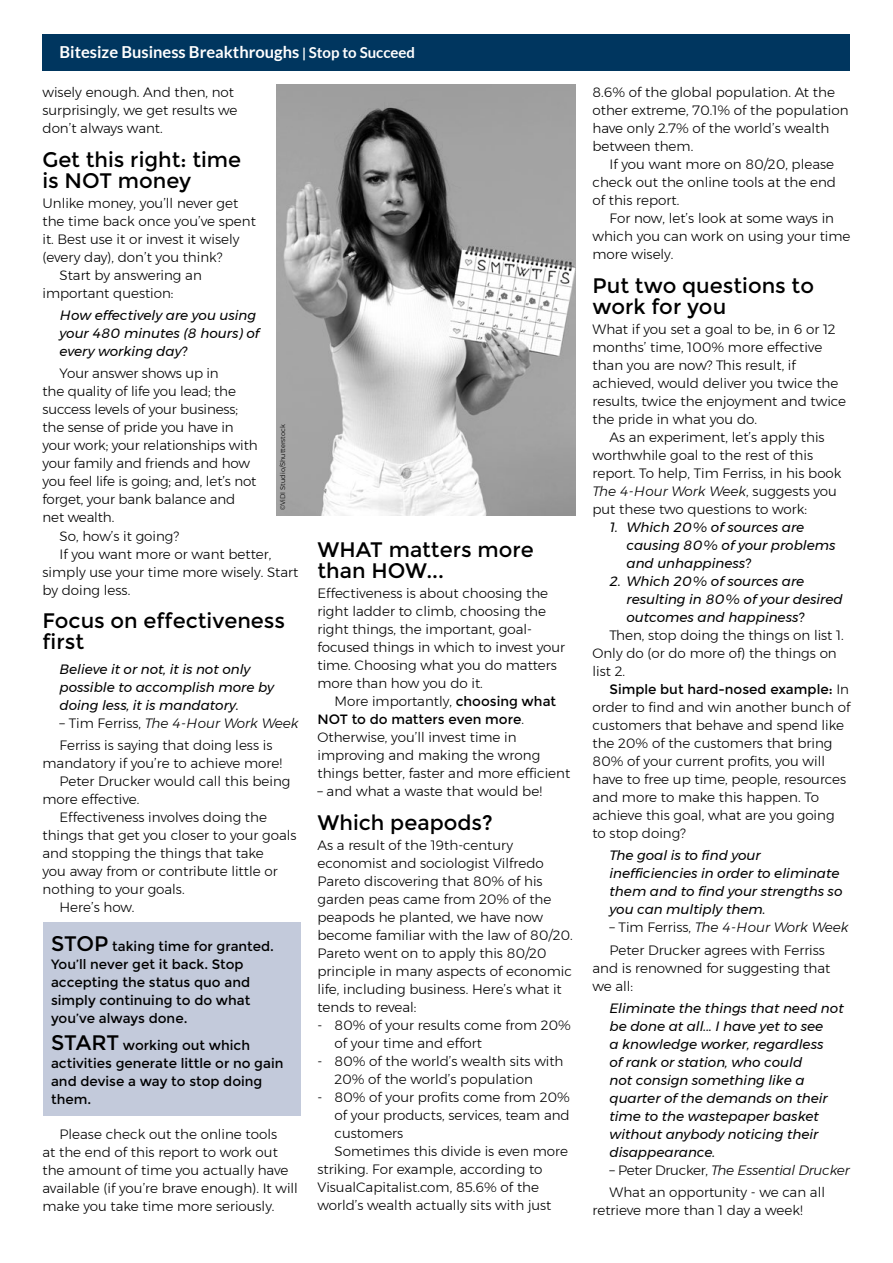
<style>
.page{position:relative;width:893px;height:1263px;background:#fff}
.page>*{position:absolute;margin:0;border:0;box-sizing:border-box;transform-origin:0 0}
.SUBHEAD{font:21px/21px "Montserrat";color:#000}
.body{font:700 16.5px "Lato";color:#fff}
.body-2{font:300 13.5px/18px "Montserrat";color:#000}
.QUOTE{font:italic 13.5px/18px "Montserrat";color:#000}
.BOXED_PARAGRAPH{font:13.5px/18px "Montserrat";color:#000}
.BULLIT{font:300 13.5px/18px "Montserrat";color:#000}
.BULLIT-2{font:italic 13.5px/18px "Montserrat";color:#000}
.QUOTE-2{font:italic 300 13.5px "Montserrat";color:#000}
.QUOTE-3{font:italic 300 13.5px "Montserrat";letter-spacing:-.02em;color:#000}
.PHOTO_CREDIT{font:300 6.75px "Montserrat";color:#000}
.s1{font-size:13.5px}
.s2{font-size:15px}
.s3{font-style:normal}
.s4{font-size:21px}
.s5{font-weight:400}
.s6{font-style:italic}
</style>
<div class="page">
<div style="left:43px;top:34px;width:807px;height:36px;background:#00365f"></div>
<div style="left:43px;top:922px;width:257px;height:113px;background:#c3cadb"></div>
<div style="left:43px;top:1021px;width:257px;height:94px;background:#c3cadb"></div>
<img style="left:276px;top:84px;width:299px;height:431px">
<p class="body" style="left:60px;top:42px;width:357px">Bitesize Business Breakthroughs <span class="s1">|</span> <span class="s2">Stop to Succeed</span></p>
<p class="body-2" style="left:43px;top:83px;width:196px">wisely enough. And then, not surprisingly, we get results we don’t always want.</p>
<p class="SUBHEAD" style="left:43px;top:149px;width:200px">Get this right: time is NOT money</p>
<p class="body-2" style="left:43px;top:194px;width:215px">Unlike money, you’ll never get the time back once you’ve spent it. Best use it or invest it wisely (every day), don’t you think?</p>
<p class="body-2" style="left:43px;top:266px;width:161px;text-indent:17px">Start by answering an important question:</p>
<p class="QUOTE" style="left:60px;top:306px;width:201px">How effectively are you using your 480 minutes (8 hours) of every working day?</p>
<p class="body-2" style="left:43px;top:364px;width:217px;text-indent:17px">Your answer shows up in<br>the quality of life you lead; the success levels of your business; the sense of pride you have in your work; your relationships with your family and friends and how you feel life is going; and, let’s not forget, your bank balance and net wealth.</p>
<p class="body-2" style="left:60px;top:526px;width:121px">So, how’s it going?</p>
<p class="body-2" style="left:43px;top:544px;width:257px;text-indent:17px">If you want more or want better, simply use your time more wisely. Start by doing less.</p>
<p class="SUBHEAD" style="left:43px;top:611px;width:244px">Focus on effectiveness first</p>
<p class="QUOTE" style="left:60px;top:660px;width:216px">Believe it or not, it is not only possible to accomplish more by doing less, it is mandatory.</p>
<p class="QUOTE-2" style="left:60px;top:713px;width:241px"><span class="s3">– Tim Ferriss,</span> The 4-Hour Work Week</p>
<p class="body-2" style="left:43px;top:736px;width:241px;text-align:center">Ferriss is saying that doing less is mandatory if you’re to achieve more!</p>
<p class="body-2" style="left:43px;top:772px;width:249px;text-indent:17px">Peter Drucker would call this being more effective.</p>
<p class="body-2" style="left:43px;top:808px;width:256px;text-indent:17px">Effectiveness involves doing the things that get you closer to your goals and stopping the things that take<br>you away from or contribute little or nothing to your goals.</p>
<p class="body-2" style="left:60px;top:898px;width:76px">Here’s how.</p>
<p class="BOXED_PARAGRAPH" style="left:51px;top:937px;width:225px"><span class="s4">STOP</span> taking time for granted.<br>You’ll never get it back. Stop accepting the status quo and simply continuing to do what you’ve always done.</p>
<p class="BOXED_PARAGRAPH" style="left:51px;top:1036px;width:234px"><span class="s4">START</span> working out which activities generate little or no gain and devise a way to stop doing them.</p>
<p class="body-2" style="left:43px;top:1125px;width:257px;text-indent:17px">Please check out the online tools<br>at the end of this report to work out the amount of time you actually have available (if you’re brave enough). It will make you take time more seriously.</p>
<p class="PHOTO_CREDIT" style="left:278px;top:510px;width:88px;rotate:-90deg">©ViDI Studio/Shutterstock</p>
<p class="SUBHEAD" style="left:317px;top:539px;width:218px">WHAT matters more than HOW...</p>
<p class="body-2" style="left:317px;top:584px;width:249px">Effectiveness is about choosing the right ladder to climb, choosing the right things, the important, goal&shy;focused things in which to invest your time. Choosing what you do matters more than how you do it.</p>
<p class="body-2" style="left:317px;top:692px;width:254px;text-indent:17px">More importantly, <span class="s5">choosing what NOT to do matters even more</span>.<br>Otherwise, you’ll invest time in improving and making the wrong things better, faster and more efficient</p>
<p class="body-2" style="left:317px;top:782px;width:226px">– and what a waste that would be!</p>
<p class="SUBHEAD" style="left:317px;top:812px;width:177px">Which peapods?</p>
<p class="body-2" style="left:317px;top:836px;width:257px">As a result of the 19th-century economist and sociologist Vilfredo<br>Pareto discovering that 80% of his garden peas came from 20% of the peapods he planted, we have now become familiar with the law of 80/20.<br>Pareto went on to apply this 80/20 principle in many aspects of economic life, including business. Here’s what it tends to reveal:</p>
<p class="BULLIT" style="left:334px;top:1016px;width:238px;text-indent:-17px">- 80% of your results come from 20% of your time and effort</p>
<p class="BULLIT" style="left:334px;top:1052px;width:231px;text-indent:-17px">- 80% of the world’s wealth sits with<br>20% of the world’s population</p>
<p class="BULLIT" style="left:334px;top:1088px;width:237px;text-align:justify;text-indent:-17px">- 80% of your profits come from 20% of your products, services, team and customers</p>
<p class="body-2" style="left:317px;top:1142px;width:252px;text-indent:17px">Sometimes this divide is even more striking. For example, according to VisualCapitalist.com, 85.6% of the world’s wealth actually sits with just</p>
<p class="body-2" style="left:592px;top:83px;width:257px">8.6% of the global population. At the other extreme, 70.1% of the population have only 2.7% of the world’s wealth between them.</p>
<p class="body-2" style="left:592px;top:155px;width:245px;text-indent:17px">If you want more on 80/20, please check out the online tools at the end of this report.</p>
<p class="body-2" style="left:592px;top:209px;width:259px;text-indent:17px">For now, let’s look at some ways in which you can work on using your time more wisely.</p>
<p class="SUBHEAD" style="left:592px;top:275px;width:223px">Put two questions to work for you</p>
<p class="body-2" style="left:592px;top:320px;width:255px">What if you set a goal to be, in 6 or 12 months’ time, 100% more effective than you are now? This result, if achieved, would deliver you twice the results, twice the enjoyment and twice the pride in what you do.</p>
<p class="body-2" style="left:592px;top:428px;width:251px;text-indent:17px">As an experiment, let’s apply this worthwhile goal to the rest of this report. To help, Tim Ferriss, in his book <span class="s6">The 4-Hour Work Week</span>, suggests you put these two questions to work:</p>
<p class="BULLIT-2" style="left:626px;top:518px;width:211px;text-indent:-17px">1. Which 20% of sources are causing 80% of your problems and unhappiness?</p>
<p class="BULLIT-2" style="left:626px;top:572px;width:218px;text-indent:-17px">2. Which 20% of sources are resulting in 80% of your desired outcomes and happiness?</p>
<p class="body-2" style="left:592px;top:626px;width:253px;text-indent:17px">Then, stop doing the things on list 1.<br>Only do (or do more of) the things on list 2.</p>
<p class="body-2" style="left:592px;top:680px;width:259px;text-indent:17px"><span class="s5">Simple but hard-nosed example:</span> In order to find and win another bunch of customers that behave and spend like the 20% of the customers that bring 80% of your current profits, you will have to free up time, people, resources and more to make this happen. To achieve this goal, what are you going to stop doing?</p>
<p class="QUOTE" style="left:609px;top:846px;width:234px">The goal is to find your inefficiencies in order to eliminate them and to find your strengths so you can multiply them.</p>
<p class="QUOTE-2" style="left:609px;top:917px;width:241px"><span class="s3">– Tim Ferriss,</span> The 4-Hour Work Week</p>
<p class="body-2" style="left:592px;top:940px;width:239px;text-indent:17px">Peter Drucker agrees with Ferriss and is renowned for suggesting that we all:</p>
<p class="QUOTE" style="left:609px;top:999px;width:236px">Eliminate the things that need not be done at all... I have yet to see<br>a knowledge worker, regardless<br>of rank or station, who could<br>not consign something like a quarter of the demands on their time to the wastepaper basket without anybody noticing their disappearance.</p>
<p class="QUOTE-3" style="left:609px;top:1160px;width:242px"><span class="s3">– Peter Drucker,</span> The Essential Drucker</p>
<p class="body-2" style="left:592px;top:1183px;width:234px;text-indent:17px">What an opportunity - we can all retrieve more than 1 day a week!</p>
</div>
